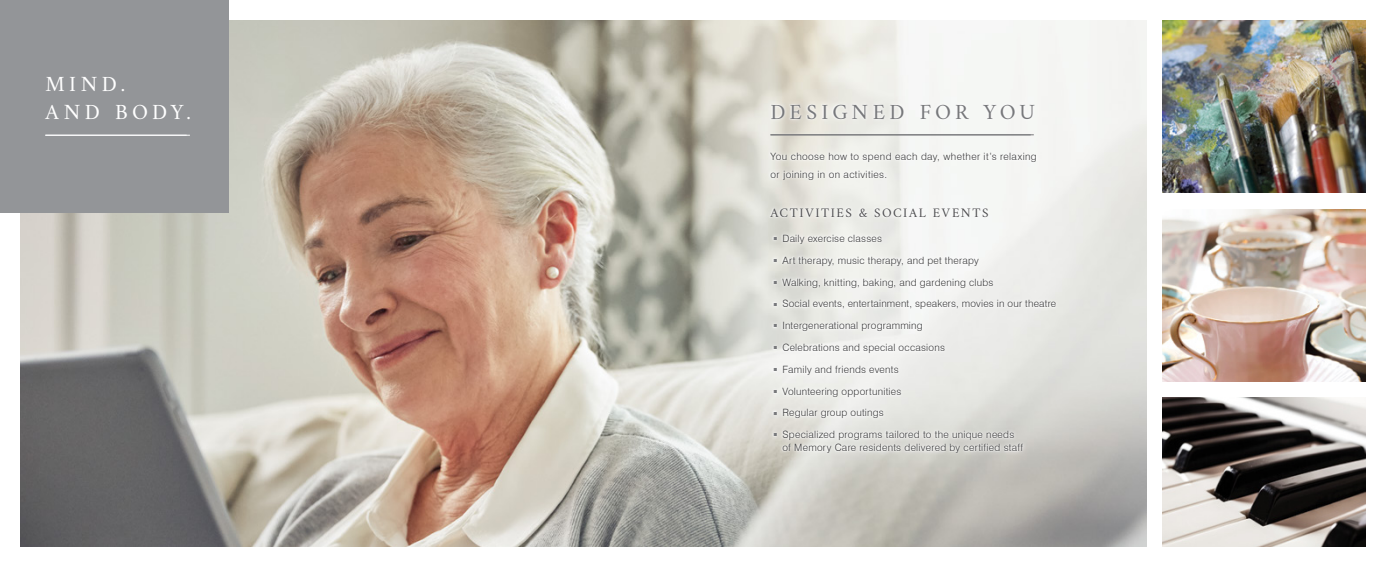
<style>
.page{position:relative;width:1386px;height:567px;background:#fff}
.page>*{position:absolute;margin:0;border:0;box-sizing:border-box;transform-origin:0 0}
.t1{font:21.88px "Amiri";letter-spacing:.18em;color:#77787b}
.t2{font:21.88px/28px "Amiri";letter-spacing:.205em;color:#fff}
.t3{font:13.12px "Amiri";letter-spacing:.12em;color:#4d4d4f}
.t4{font:300 10.06px/17.5px "Swiss 721 BT";letter-spacing:.025em;color:#383839}
</style>
<div class="page">
<img style="left:20px;top:20px;width:1127px;height:527px">
<img style="left:1162px;top:398px;width:204px;height:149px">
<img style="left:1162px;top:20px;width:204px;height:173px">
<img style="left:1162px;top:209px;width:204px;height:172px">
<div style="left:0;top:0;width:228px;height:213px;background:#939598"></div>
<hr style="left:45px;top:135px;width:145px;height:1px;background:#fff">
<svg style="left:766px;top:100px;width:294px;height:357px"></svg>
<svg style="left:769px;top:104px;width:288px;height:350px;fill:#eeeeec"></svg>
<hr style="left:770px;top:135px;width:264px;height:1px;background:#77787b">
<h1 class="t2" style="left:45px;top:70px;width:147px">MIND.<br>AND BODY.</h1>
<h1 class="t1" style="left:770px;top:99px;width:266px">DESIGNED FOR YOU</h1>
<p class="t4" style="left:770px;top:148px;width:268px">You choose how to spend each day, whether it’s relaxing or joining in on activities.</p>
<h2 class="t3" style="left:770px;top:205px;width:220px">ACTIVITIES &amp; SOCIAL EVENTS</h2>
<p class="t4" style="left:774px;top:230px;width:110px"><sup>■</sup> Daily exercise classes</p>
<p class="t4" style="left:774px;top:251px;width:206px"><sup>■</sup> Art therapy, music therapy, and pet therapy</p>
<p class="t4" style="left:774px;top:273px;width:221px"><sup>■</sup> Walking, knitting, baking, and gardening clubs</p>
<p class="t4" style="left:774px;top:295px;width:284px"><sup>■</sup> Social events, entertainment, speakers, movies in our theatre</p>
<p class="t4" style="left:774px;top:317px;width:150px"><sup>■</sup> Intergenerational programming</p>
<p class="t4" style="left:774px;top:339px;width:173px"><sup>■</sup> Celebrations and special occasions</p>
<p class="t4" style="left:774px;top:360px;width:126px"><sup>■</sup> Family and friends events</p>
<p class="t4" style="left:774px;top:382px;width:129px"><sup>■</sup> Volunteering opportunities</p>
<p class="t4" style="left:774px;top:404px;width:111px"><sup>■</sup> Regular group outings</p>
<p class="t4" style="left:782px;top:428px;width:242px;line-height:13.1px;text-indent:-9px"><sup>■</sup> Specialized programs tailored to the unique needs of Memory Care residents delivered by certified staff</p>
</div>
